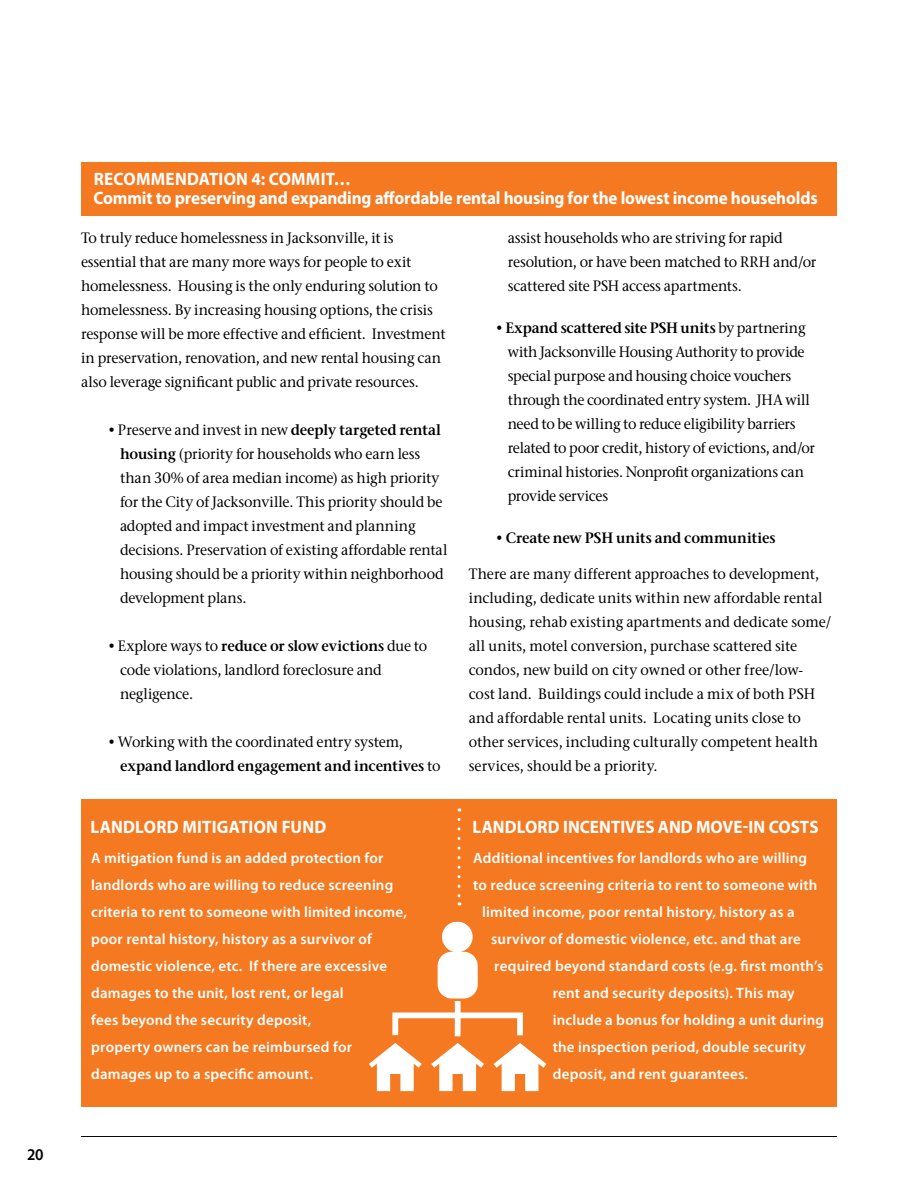
<style>
.page{position:relative;width:918px;height:1188px;background:#fff}
.page>*{position:absolute;margin:0;border:0;box-sizing:border-box;transform-origin:0 0}
.t1{font:700 18px/19.5px "Myriad Pro";letter-spacing:-.01em;color:#fff;scale:.95 1}
.t2{font:700 18px "Myriad Pro";letter-spacing:.015em;color:#fff;scale:.95 1}
.t3{font:600 16.5px "Myriad Pro";color:#000;scale:.95 1}
.t4{font:500 15px/24px "Stone Ser ITC Std";letter-spacing:-.01em;color:#000;scale:.95 1}
.t5{font:600 15px/27px "Myriad Pro";letter-spacing:.01em;color:#fff}
.t6{font:600 15px "Stone Ser ITC Std";letter-spacing:-.01em;color:#000;scale:.95 1}
.s1{font-weight:600}
.s2{font-weight:500}
</style>
<div class="page">
<hr style="left:81px;top:1136px;width:756px;height:1px;background:#000">
<div style="left:81px;top:799px;width:756px;height:307px;background:#f47921"></div>
<div style="left:81px;top:162px;width:756px;height:54px;background:#f47921"></div>
<svg style="left:369px;top:1043px;width:53px;height:48px"></svg>
<svg style="left:431px;top:1043px;width:53px;height:48px"></svg>
<svg style="left:494px;top:1043px;width:52px;height:48px"></svg>
<svg style="left:392px;top:1001px;width:131px;height:35px"></svg>
<div style="left:442px;top:922px;width:31px;height:30px;background:#fff;border-radius:50%"></div>
<div style="left:438px;top:952px;width:40px;height:47px;background:#fff;border-radius:14px"></div>
<svg style="left:458px;top:819px;width:2px;height:86px"></svg>
<p class="t3" style="left:27px;top:1145px;width:19px">20</p>
<p class="t1" style="left:94px;top:169px;width:764px">RECOMMENDATION 4: COMMIT…<br>Commit to preserving and expanding affordable rental housing for the lowest income households</p>
<p class="t4" style="left:81px;top:226px;width:385px">To truly reduce homelessness in Jacksonville, it is essential that are many more ways for people to exit homelessness. Housing is the only enduring solution to homelessness. By increasing housing options, the crisis response will be more effective and efficient. Investment in preservation, renovation, and new rental housing can also leverage significant public and private resources.</p>
<p class="t4" style="left:120px;top:418px;width:346px;text-indent:-12px">• Preserve and invest in new <span class="s1">deeply targeted rental housing</span> (priority for households who earn less than 30% of area median income) as high priority for the City of Jacksonville. This priority should be adopted and impact investment and planning decisions. Preservation of existing affordable rental housing should be a priority within neighborhood development plans.</p>
<p class="t4" style="left:120px;top:634px;width:325px;text-indent:-12px">• Explore ways to <span class="s1">reduce or slow evictions</span> due to code violations, landlord foreclosure and negligence.</p>
<p class="t4" style="left:120px;top:730px;width:339px;text-indent:-12px">• Working with the coordinated entry system, <span class="s1">expand landlord engagement and incentives</span> to</p>
<p class="t4" style="left:508px;top:226px;width:326px">assist households who are striving for rapid resolution, or have been matched to RRH and/or scattered site PSH access apartments.</p>
<p class="t4" style="left:508px;top:316px;width:325px;text-indent:-12px">• <span class="s1">Expand scattered site PSH units</span> by partnering with Jacksonville Housing Authority to provide special purpose and housing choice vouchers through the coordinated entry system. JHA will need to be willing to reduce eligibility barriers related to poor credit, history of evictions, and/or criminal histories. Nonprofit organizations can provide services</p>
<p class="t6" style="left:496px;top:529px;width:296px"><span class="s2">•</span> Create new PSH units and communities</p>
<p class="t4" style="left:469px;top:562px;width:383px">There are many different approaches to development, including, dedicate units within new affordable rental housing, rehab existing apartments and dedicate some/ all units, motel conversion, purchase scattered site condos, new build on city owned or other free/low&shy;cost land. Buildings could include a mix of both PSH and affordable rental units. Locating units close to other services, including culturally competent health services, should be a priority.</p>
<p class="t2" style="left:91px;top:817px;width:250px">LANDLORD MITIGATION FUND</p>
<p class="t5" style="left:91px;top:845px;width:317px">A mitigation fund is an added protection for landlords who are willing to reduce screening criteria to rent to someone with limited income, poor rental history, history as a survivor of domestic violence, etc. If there are excessive damages to the unit, lost rent, or legal<br>fees beyond the security deposit,<br>property owners can be reimbursed for damages up to a specific amount.</p>
<p class="t1" style="left:473px;top:817px;width:366px">LANDLORD INCENTIVES AND MOVE-IN COSTS</p>
<p class="t5" style="left:473px;top:845px;width:335px">Additional incentives for landlords who are willing</p>
<p class="t5" style="left:473px;top:872px;width:346px">to reduce screening criteria to rent to someone with</p>
<p class="t5" style="left:482px;top:899px;width:314px">limited income, poor rental history, history as a</p>
<p class="t5" style="left:491px;top:926px;width:311px">survivor of domestic violence, etc. and that are</p>
<p class="t5" style="left:494px;top:953px;width:331px">required beyond standard costs (e.g. first month’s</p>
<p class="t5" style="left:553px;top:980px;width:243px">rent and security deposits). This may</p>
<p class="t5" style="left:553px;top:1007px;width:273px">include a bonus for holding a unit during</p>
<p class="t5" style="left:553px;top:1034px;width:255px">the inspection period, double security</p>
<p class="t5" style="left:553px;top:1061px;width:197px">deposit, and rent guarantees.</p>
</div>
